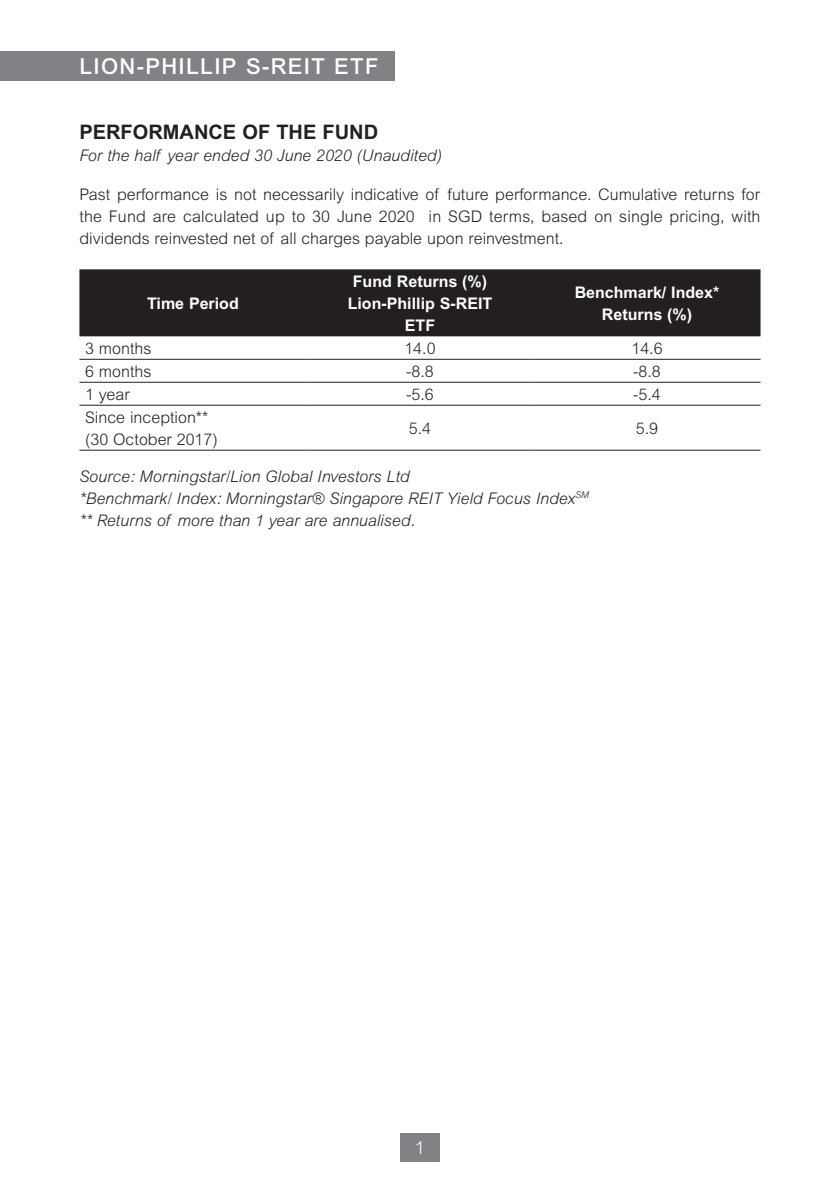
<style>
.page{position:relative;width:840px;height:1191px;background:#fff}
.page>*{position:absolute;margin:0;border:0;box-sizing:border-box;transform-origin:0 0}
.t1{font:500 22px "Arial MT Std";letter-spacing:.06em;color:#fff}
.H0{font:700 20px "Arial MT Std";color:#231f20}
.t2{font:300 18px "Arial MT Std";color:#fff}
.B0{font:300 16px/22px "Arial MT Std";color:#231f20;text-align:justify}
.B0-2{font:italic 300 16px "Arial MT Std";color:#231f20}
.B0-3{font:700 16px/22px "Arial MT Std";color:#fff;text-align:center}
</style>
<div class="page">
<div style="left:400px;top:1133px;width:39px;height:28px;background:#808285"></div>
<div style="left:0;top:51px;width:395px;height:30px;background:#808285"></div>
<div style="left:79px;top:269px;width:681px;height:67px;background:#231f20"></div>
<hr style="left:79px;top:359px;width:227px;height:1px;background:#231f20">
<hr style="left:306px;top:359px;width:227px;height:1px;background:#231f20">
<hr style="left:533px;top:359px;width:227px;height:1px;background:#231f20">
<hr style="left:79px;top:382px;width:227px;height:1px;background:#231f20">
<hr style="left:306px;top:382px;width:227px;height:1px;background:#231f20">
<hr style="left:533px;top:382px;width:227px;height:1px;background:#231f20">
<hr style="left:79px;top:405px;width:227px;height:1px;background:#231f20">
<hr style="left:306px;top:405px;width:227px;height:1px;background:#231f20">
<hr style="left:533px;top:405px;width:227px;height:1px;background:#231f20">
<hr style="left:79px;top:450px;width:227px;height:1px;background:#231f20">
<hr style="left:306px;top:450px;width:227px;height:1px;background:#231f20">
<hr style="left:533px;top:450px;width:227px;height:1px;background:#231f20">
<h1 class="t1" style="left:79px;top:53px;width:300px">LION-PHILLIP S-REIT ETF</h1>
<p class="H0" style="left:79px;top:120px;width:300px">PERFORMANCE OF THE FUND</p>
<p class="B0-2" style="left:79px;top:146px;width:364px">For the half year ended 30 June 2020 (Unaudited)</p>
<p class="B0" style="left:79px;top:184px;width:682px">Past performance is not necessarily indicative of future performance. Cumulative returns for the Fund are calculated up to 30 June 2020 in SGD terms, based on single pricing, with dividends reinvested net of all charges payable upon reinvestment.</p>
<p class="B0-3" style="left:147px;top:292px;width:93px">Time Period</p>
<p class="B0-3" style="left:347px;top:270px;width:146px">Fund Returns (%)<br>Lion-Phillip S-REIT<br>ETF</p>
<p class="B0-3" style="left:574px;top:281px;width:146px">Benchmark/ Index*<br>Returns (%)</p>
<p class="B0" style="left:85px;top:337px;width:68px">3 months</p>
<p class="B0" style="left:404px;top:337px;width:33px">14.0</p>
<p class="B0" style="left:631px;top:337px;width:33px">14.6</p>
<p class="B0" style="left:85px;top:360px;width:68px">6 months</p>
<p class="B0" style="left:406px;top:360px;width:29px">-8.8</p>
<p class="B0" style="left:633px;top:360px;width:29px">-8.8</p>
<p class="B0" style="left:85px;top:383px;width:46px">1 year</p>
<p class="B0" style="left:406px;top:383px;width:29px">-5.6</p>
<p class="B0" style="left:633px;top:383px;width:29px">-5.4</p>
<p class="B0" style="left:85px;top:406px;width:125px">Since inception**</p>
<p class="B0" style="left:85px;top:428px;width:134px">(30 October 2017)</p>
<p class="B0" style="left:408px;top:417px;width:24px">5.4</p>
<p class="B0" style="left:635px;top:417px;width:24px">5.9</p>
<p class="B0-2" style="left:79px;top:467px;width:331px">Source: Morningstar/Lion Global Investors Ltd</p>
<p class="B0-2" style="left:79px;top:489px;width:511px">*Benchmark/ Index: Morningstar® Singapore REIT Yield Focus Index<sup>SM</sup></p>
<p class="B0-2" style="left:79px;top:511px;width:337px">** Returns of more than 1 year are annualised.</p>
<p class="t2" style="left:415px;top:1137px;width:12px">1</p>
</div>
